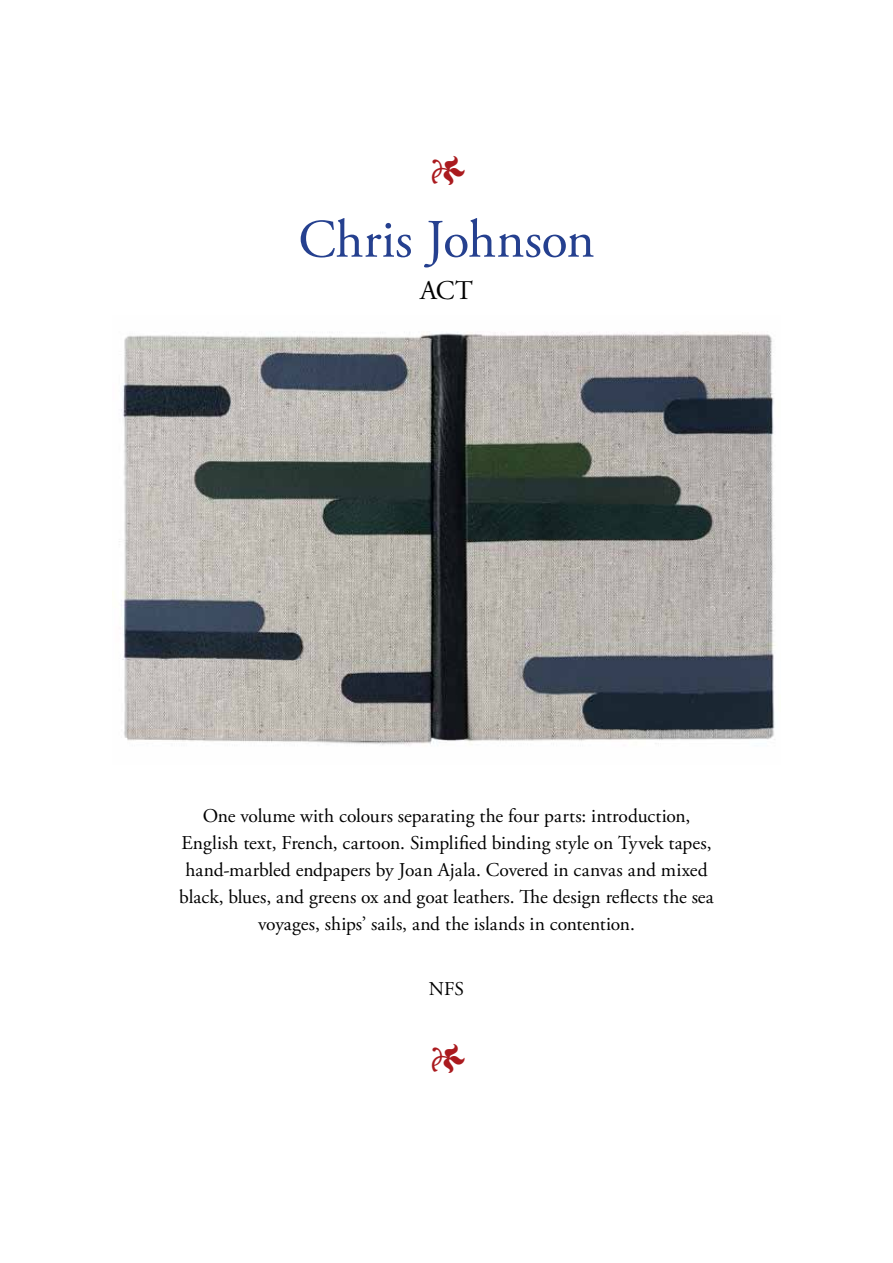
<style>
.page{position:relative;width:893px;height:1263px;background:#fff}
.page>*{position:absolute;margin:0;border:0;box-sizing:border-box;transform-origin:0 0}
.t1{font:54px "Adobe Garamond Pro";color:#25408f}
.t2{font:43.5px "Adobe Garamond Pro";color:#aa1a1e}
.t3{font:27px "Adobe Garamond Pro";color:#000}
.t4{font:19.5px/27px "Adobe Garamond Pro";letter-spacing:-.01em;color:#000;text-align:center}
</style>
<div class="page">
<img style="left:119px;top:331px;width:656px;height:415px">
<h2 class="t2" style="left:428px;top:145px;width:38px">1</h2>
<h1 class="t1" style="left:298px;top:207px;width:298px">Chris Johnson</h1>
<h3 class="t3" style="left:420px;top:274px;width:54px">ACT</h3>
<p class="t4" style="left:179px;top:803px;width:536px">One volume with colours separating the four parts: introduction, English text, French, cartoon. Simplified binding style on Tyvek tapes, hand-marbled endpapers by Joan Ajala. Covered in canvas and mixed black, blues, and greens ox and goat leathers. The design reflects the sea voyages, ships’ sails, and the islands in contention.</p>
<p class="t4" style="left:429px;top:976px;width:37px">NFS</p>
<h2 class="t2" style="left:428px;top:1033px;width:38px">1</h2>
</div>
